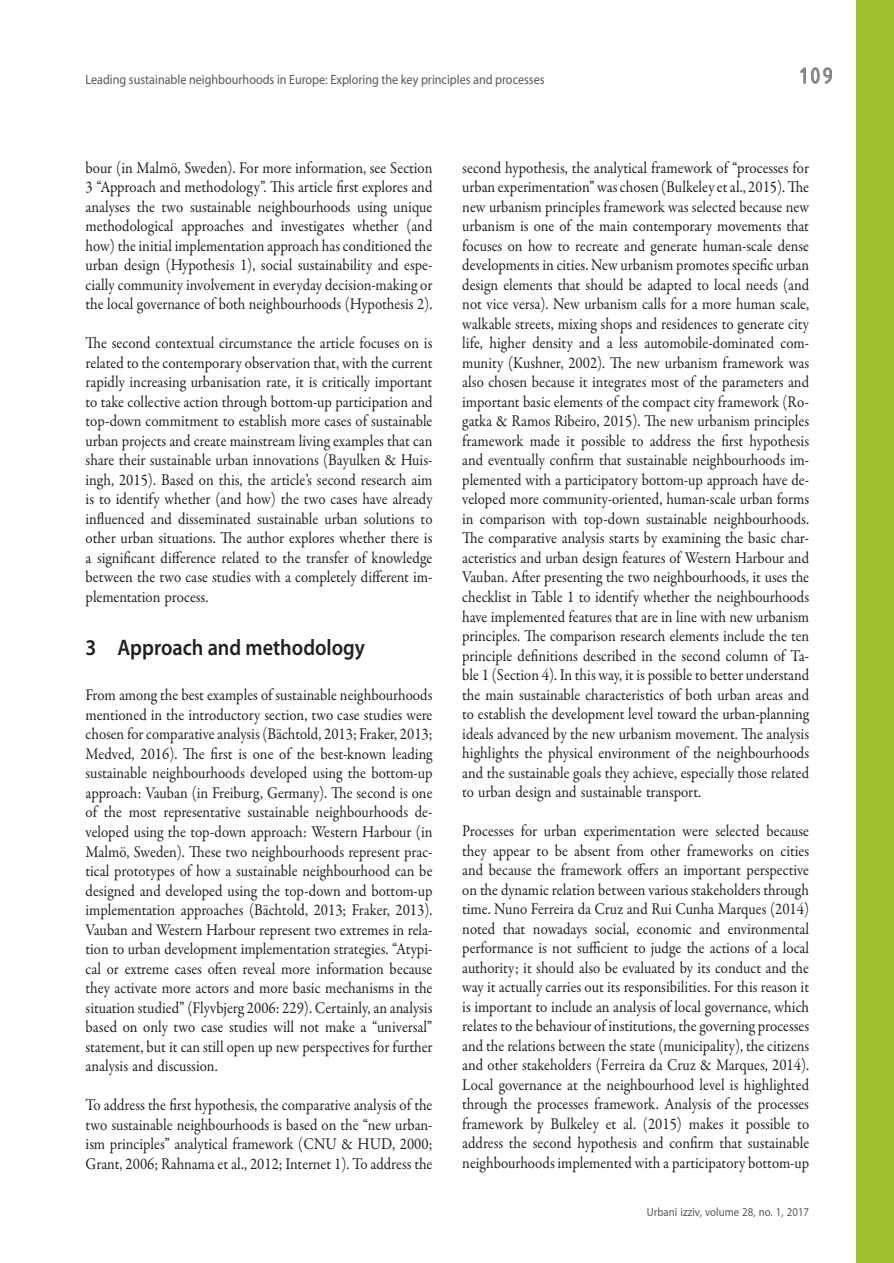
<style>
.page{position:relative;width:894px;height:1263px;background:#fff}
.page>*{position:absolute;margin:0;border:0;box-sizing:border-box;transform-origin:0 0}
.t1{font:24px "ISOCTEUR";color:#808285}
.t2{font:600 22.5px "Myriad Pro";color:#231f20;scale:.9 1}
.t3{font:16.5px/19.5px "Garamond Premr Pro";color:#231f20;text-align:justify;scale:.9 1}
.t4{font:13.5px "Myriad Pro";color:#57585a;scale:.9 1}
.t5{font:12px "Myriad Pro";color:#57585a;scale:.9 1}
</style>
<div class="page">
<svg style="left:800px;top:67px;width:31px;height:17px"></svg>
<div style="left:855px;top:0;width:38px;height:1262px;background:#a1c030"></div>
<p class="t4" style="left:86px;top:72px;width:511px">Leading sustainable neighbourhoods in Europe: Exploring the key principles and processes</p>
<h1 class="t1" style="left:794px;top:60px;width:43px">109</h1>
<p class="t3" style="left:86px;top:158px;width:387px">bour (in Malmö, Sweden). For more information, see Section 3 “Approach and methodology”. This article first explores and analyses the two sustainable neighbourhoods using unique methodological approaches and investigates whether (and how) the initial implementation approach has conditioned the urban design (Hypothesis 1), social sustainability and espe&shy;cially community involvement in everyday decision-making or the local governance of both neighbourhoods (Hypothesis 2).</p>
<p class="t3" style="left:86px;top:334px;width:387px">The second contextual circumstance the article focuses on is related to the contemporary observation that, with the current rapidly increasing urbanisation rate, it is critically important to take collective action through bottom-up participation and top-down commitment to establish more cases of sustainable urban projects and create mainstream living examples that can share their sustainable urban innovations (Bayulken &amp; Huis&shy;ingh, 2015). Based on this, the article’s second research aim is to identify whether (and how) the two cases have already influenced and disseminated sustainable urban solutions to other urban situations. The author explores whether there is a significant difference related to the transfer of knowledge between the two case studies with a completely different im&shy;plementation process.</p>
<h2 class="t2" style="left:86px;top:633px;width:312px">3 Approach and methodology</h2>
<p class="t3" style="left:86px;top:686px;width:387px">From among the best examples of sustainable neighbourhoods mentioned in the introductory section, two case studies were chosen for comparative analysis (Bächtold, 2013; Fraker, 2013; Medved, 2016). The first is one of the best-known leading sustainable neighbourhoods developed using the bottom-up approach: Vauban (in Freiburg, Germany). The second is one of the most representative sustainable neighbourhoods de&shy;veloped using the top-down approach: Western Harbour (in Malmö, Sweden). These two neighbourhoods represent prac&shy;tical prototypes of how a sustainable neighbourhood can be designed and developed using the top-down and bottom-up implementation approaches (Bächtold, 2013; Fraker, 2013).<br>Vauban and Western Harbour represent two extremes in rela&shy;tion to urban development implementation strategies. “Atypi&shy;cal or extreme cases often reveal more information because they activate more actors and more basic mechanisms in the situation studied” (Flyvbjerg 2006: 229). Certainly, an analysis based on only two case studies will not make a “universal” statement, but it can still open up new perspectives for further analysis and discussion.</p>
<p class="t3" style="left:86px;top:1095px;width:387px">To address the first hypothesis, the comparative analysis of the two sustainable neighbourhoods is based on the “new urban&shy;ism principles” analytical framework (CNU &amp; HUD, 2000; Grant, 2006; Rahnama et al., 2012; Internet 1). To address the</p>
<p class="t3" style="left:462px;top:158px;width:387px">second hypothesis, the analytical framework of “processes for urban experimentation” was chosen (Bulkeley et al., 2015). The new urbanism principles framework was selected because new urbanism is one of the main contemporary movements that focuses on how to recreate and generate human-scale dense developments in cities. New urbanism promotes specific urban design elements that should be adapted to local needs (and not vice versa). New urbanism calls for a more human scale, walkable streets, mixing shops and residences to generate city life, higher density and a less automobile-dominated com&shy;munity (Kushner, 2002). The new urbanism framework was also chosen because it integrates most of the parameters and important basic elements of the compact city framework (Ro&shy;gatka &amp; Ramos Ribeiro, 2015). The new urbanism principles framework made it possible to address the first hypothesis and eventually confirm that sustainable neighbourhoods im&shy;plemented with a participatory bottom-up approach have de&shy;veloped more community-oriented, human-scale urban forms in comparison with top-down sustainable neighbourhoods.<br>The comparative analysis starts by examining the basic char&shy;acteristics and urban design features of Western Harbour and Vauban. After presenting the two neighbourhoods, it uses the checklist in Table 1 to identify whether the neighbourhoods have implemented features that are in line with new urbanism principles. The comparison research elements include the ten principle definitions described in the second column of Ta&shy;ble 1 (Section 4). In this way, it is possible to better understand the main sustainable characteristics of both urban areas and to establish the development level toward the urban-planning ideals advanced by the new urbanism movement. The analysis highlights the physical environment of the neighbourhoods and the sustainable goals they achieve, especially those related to urban design and sustainable transport.</p>
<p class="t3" style="left:462px;top:821px;width:387px">Processes for urban experimentation were selected because they appear to be absent from other frameworks on cities and because the framework offers an important perspective on the dynamic relation between various stakeholders through time. Nuno Ferreira da Cruz and Rui Cunha Marques (2014) noted that nowadays social, economic and environmental performance is not sufficient to judge the actions of a local authority; it should also be evaluated by its conduct and the way it actually carries out its responsibilities. For this reason it is important to include an analysis of local governance, which relates to the behaviour of institutions, the governing processes and the relations between the state (municipality), the citizens and other stakeholders (Ferreira da Cruz &amp; Marques, 2014).<br>Local governance at the neighbourhood level is highlighted through the processes framework. Analysis of the processes framework by Bulkeley et al. (2015) makes it possible to address the second hypothesis and confirm that sustainable neighbourhoods implemented with a participatory bottom-up</p>
<p class="t5" style="left:646px;top:1205px;width:182px">Urbani izziv, volume 28, no. 1, 2017</p>
</div>
